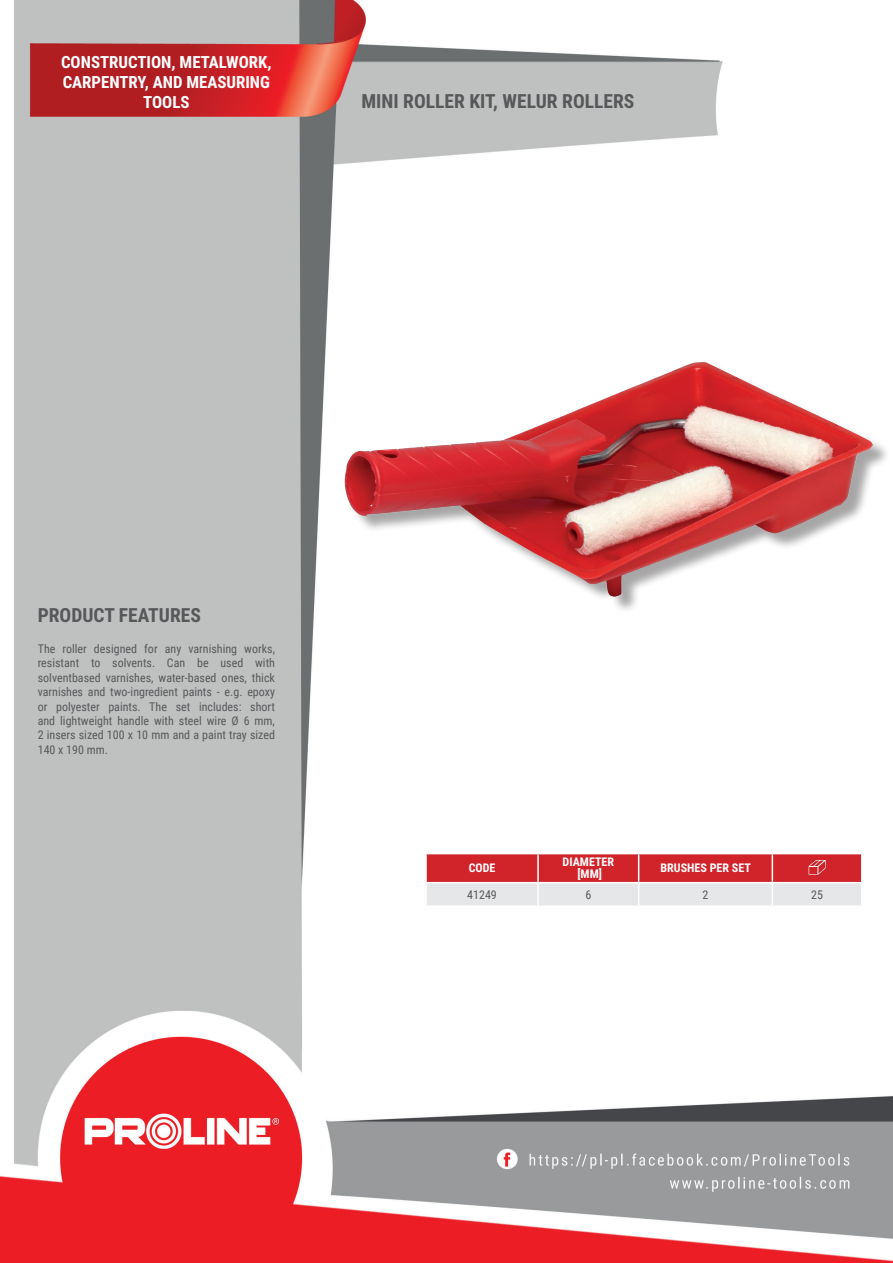
<style>
.page{position:relative;width:893px;height:1263px;background:#fff}
.page>*{position:absolute;margin:0;border:0;box-sizing:border-box;transform-origin:0 0}
.t1{font:700 19.5px "Roboto Condensed";color:#57585a}
.t2{font:700 16.8px/20.1px "Roboto Condensed";color:#fff;text-align:center}
.t3{font:12px/14.4px "Roboto Condensed";color:#57585a;text-align:justify}
.t4{font:700 12px/12px "Roboto Condensed";color:#fff;text-align:center}
</style>
<div class="page">
<img style="left:0;top:0;width:893px;height:1263px">
<div style="left:348px;top:364px;width:542px;height:250px;background:#fff"></div>
<img style="left:345px;top:361px;width:527px;height:235px">
<hr style="left:425px;top:854px;width:2px;height:28px;background:#fff">
<hr style="left:425px;top:883px;width:2px;height:22px;background:#fff">
<hr style="left:425px;top:853px;width:113px;height:1px;background:#fff">
<hr style="left:425px;top:882px;width:113px;height:1px;background:#fff">
<hr style="left:425px;top:905px;width:113px;height:2px;background:#fff">
<hr style="left:538px;top:905px;width:101px;height:2px;background:#fff">
<hr style="left:639px;top:905px;width:133px;height:2px;background:#fff">
<hr style="left:772px;top:905px;width:90px;height:2px;background:#fff">
<svg style="left:426px;top:853px;width:436px;height:53px;background:#dd8589"></svg>
<h2 class="t2" style="left:61px;top:51px;width:212px">CONSTRUCTION, METALWORK,<br>CARPENTRY, AND MEASURING<br>TOOLS</h2>
<h1 class="t1" style="left:361px;top:88px;width:274px">MINI ROLLER KIT, WELUR ROLLERS</h1>
<h1 class="t1" style="left:38px;top:601px;width:165px">PRODUCT FEATURES</h1>
<p class="t3" style="left:38px;top:641px;width:239px">The roller designed for any varnishing works, resistant to solvents. Can be used with solventbased varnishes, water-based ones, thick varnishes and two-ingredient paints - e.g. epoxy or polyester paints. The set includes: short and lightweight handle with steel wire Ø 6 mm, 2 insers sized 100 x 10 mm and a paint tray sized 140 x 190 mm.</p>
<p class="t4" style="left:469px;top:862px;width:28px">CODE</p>
<p class="t4" style="left:563px;top:856px;width:53px">DIAMETER [MM]</p>
<p class="t4" style="left:660px;top:862px;width:92px">BRUSHES PER SET</p>
<p class="t3" style="left:467px;top:887px;width:31px">41249</p>
<p class="t3" style="left:585px;top:887px;width:7px">6</p>
<p class="t3" style="left:702px;top:887px;width:7px">2</p>
<p class="t3" style="left:811px;top:887px;width:13px">25</p>
</div>
